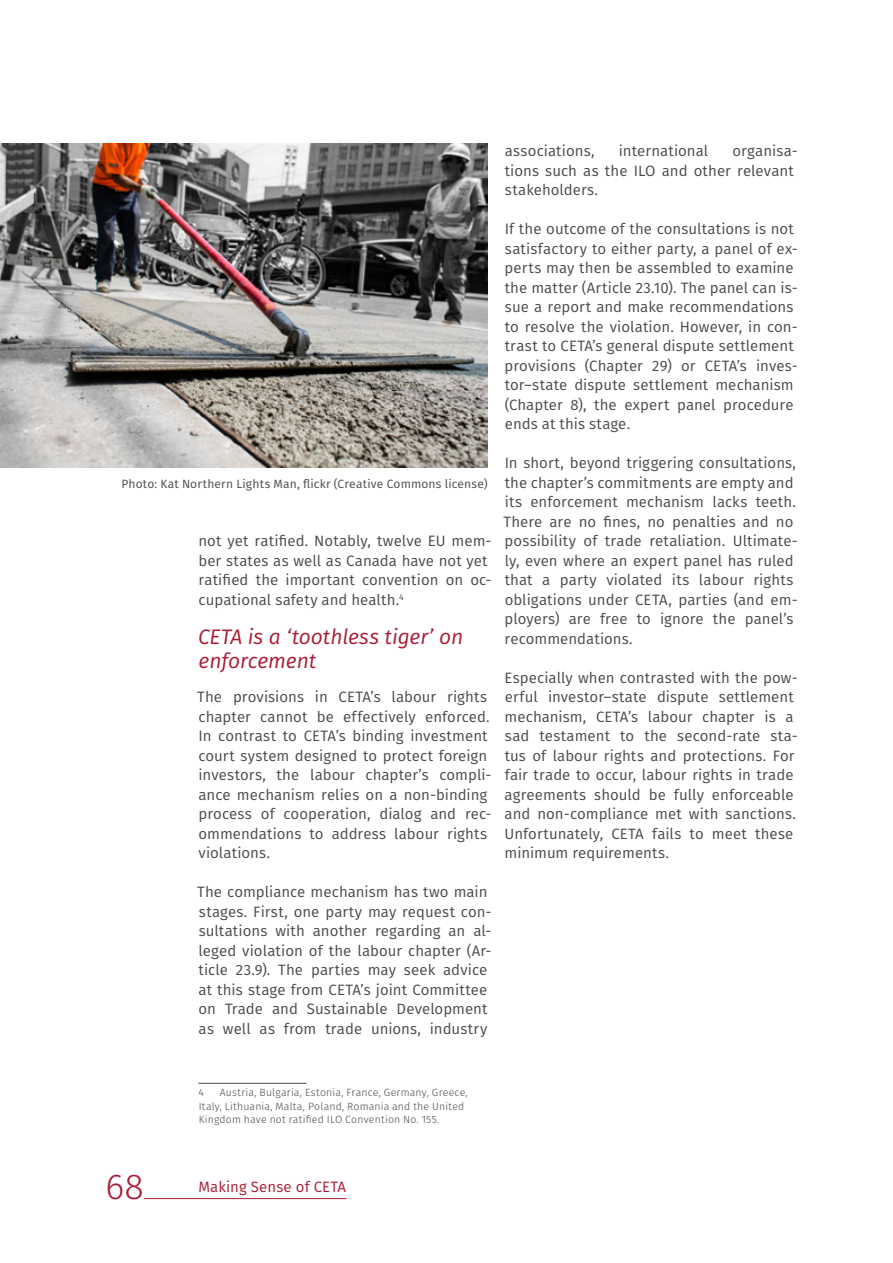
<style>
.page{position:relative;width:893px;height:1263px;background:#fff}
.page>*{position:absolute;margin:0;border:0;box-sizing:border-box;transform-origin:0 0}
.t1{font:300 36px "Fira Sans";color:#a81c35}
.t2{font:italic 21px/24px "Fira Sans";letter-spacing:-.005em;color:#a81c35}
.t3{font:15px/19.5px "Fira Sans";letter-spacing:.005em;color:#494948}
.t4{font:15px "Fira Sans";letter-spacing:.005em;color:#a81c35}
.t5{font:12px "Fira Sans";letter-spacing:.015em;color:#494948}
.t6{font:300 10.5px/13.2px "Fira Sans";letter-spacing:.015em;color:#494948}
</style>
<div class="page">
<hr style="left:144px;top:1198px;width:203px;height:1px;background:#a81c35">
<hr style="left:198px;top:1083px;width:108px;height:1px;background:#494948">
<img style="left:0;top:143px;width:488px;height:324px">
<p class="t5" style="left:121px;top:475px;width:368px">Photo: Kat Northern Lights Man, flickr (Creative Commons license)</p>
<p class="t3" style="left:198px;top:531px;width:295px">not yet ratified. Notably, twelve EU mem&shy;ber states as well as Canada have not yet ratified the important convention on oc&shy;cupational safety and health.<sup>4</sup></p>
<h2 class="t2" style="left:198px;top:624px;width:267px">CETA is a ‘toothless tiger’ on enforcement</h2>
<p class="t3" style="left:197px;top:687px;width:296px">The provisions in CETA’s labour rights chapter cannot be effectively enforced.<br>In contrast to CETA’s binding investment court system designed to protect foreign investors, the labour chapter’s compli&shy;ance mechanism relies on a non-binding process of cooperation, dialog and rec&shy;ommendations to address labour rights violations.</p>
<p class="t3" style="left:197px;top:882px;width:296px">The compliance mechanism has two main stages. First, one party may request con&shy;sultations with another regarding an al&shy;leged violation of the labour chapter (Ar&shy;ticle 23.9). The parties may seek advice at this stage from CETA’s joint Committee on Trade and Sustainable Development as well as from trade unions, industry</p>
<p class="t3" style="left:505px;top:141px;width:295px;text-indent:228px">organisa&shy;tions such as the ILO and other relevant stakeholders.</p>
<p class="t3" style="left:505px;top:219px;width:295px">If the outcome of the consultations is not satisfactory to either party, a panel of ex&shy;perts may then be assembled to examine the matter (Article 23.10). The panel can is&shy;sue a report and make recommendations to resolve the violation. However, in con&shy;trast to CETA’s general dispute settlement provisions (Chapter 29) or CETA’s inves&shy;tor–state dispute settlement mechanism (Chapter 8), the expert panel procedure ends at this stage.</p>
<p class="t3" style="left:503px;top:453px;width:296px">In short, beyond triggering consultations, the chapter’s commitments are empty and its enforcement mechanism lacks teeth.<br>There are no fines, no penalties and no possibility of trade retaliation. Ultimate&shy;ly, even where an expert panel has ruled that a party violated its labour rights obligations under CETA, parties (and em&shy;ployers) are free to ignore the panel’s recommendations.</p>
<p class="t3" style="left:504px;top:668px;width:295px">Especially when contrasted with the pow&shy;erful investor–state dispute settlement mechanism, CETA’s labour chapter is a sad testament to the second-rate sta&shy;tus of labour rights and protections. For fair trade to occur, labour rights in trade agreements should be fully enforceable and non-compliance met with sanctions.<br>Unfortunately, CETA fails to meet these minimum requirements.</p>
<p class="t3" style="left:505px;top:141px;width:91px">associations,</p>
<p class="t3" style="left:619px;top:141px;width:91px">international</p>
<p class="t6" style="left:199px;top:1086px;width:270px;text-indent:21px">Austria, Bulgaria, Estonia, France, Germany, Greece,<br>Italy, Lithuania, Malta, Poland, Romania and the United<br>Kingdom have not ratified ILO Convention No. 155.</p>
<p class="t6" style="left:198px;top:1086px;width:7px">4</p>
<h1 class="t1" style="left:105px;top:1161px;width:40px">68</h1>
<p class="t4" style="left:198px;top:1176px;width:149px">Making Sense of CETA</p>
</div>
